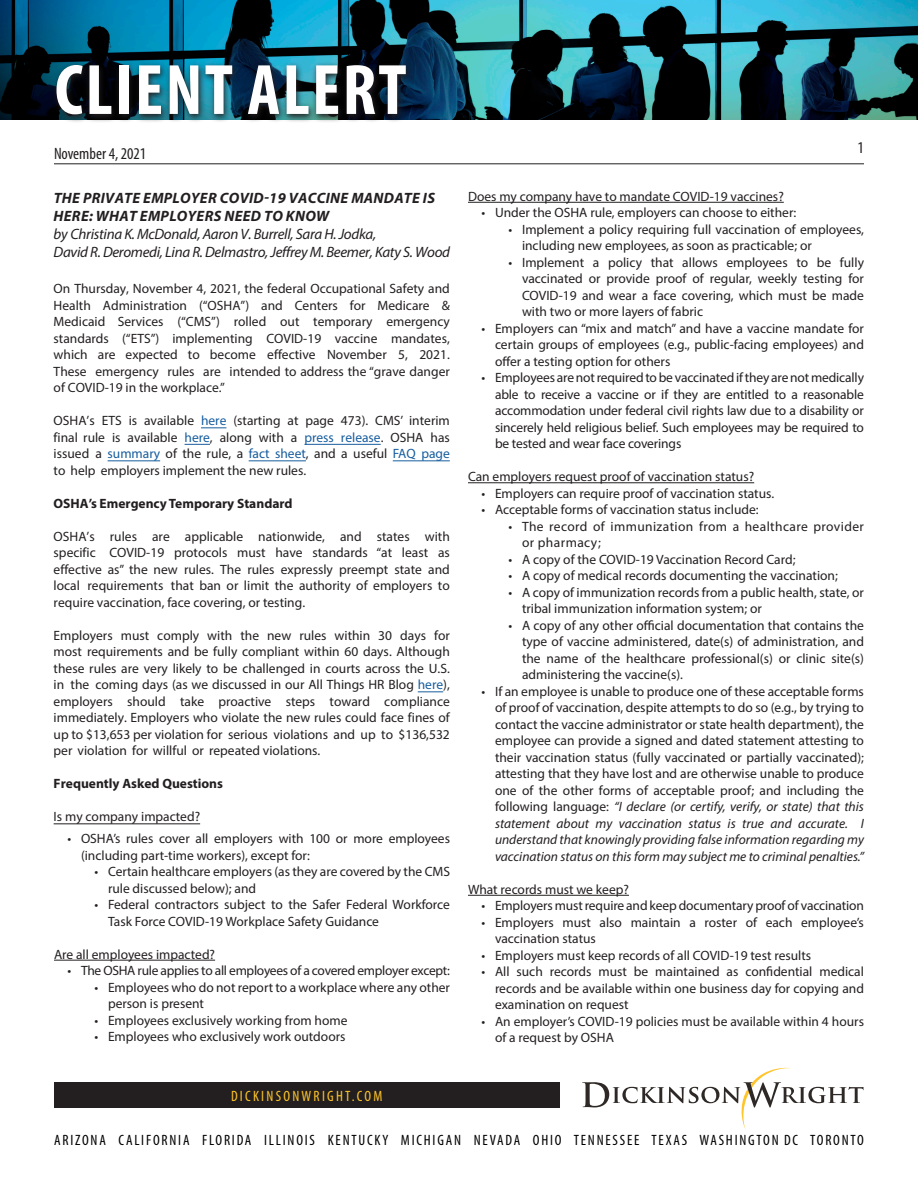
<style>
.page{position:relative;width:918px;height:1188px;background:#fff}
.page>*{position:absolute;margin:0;border:0;box-sizing:border-box;transform-origin:0 0}
.t1{font:700 condensed 72px "Myriad Pro";letter-spacing:.03em;color:#fff}
.t2{font:condensed 16.5px "Myriad Pro";color:#231f20}
.t3{font:italic 15px/18px "Myriad Pro";letter-spacing:-.02em;color:#231f20}
.t4{font:condensed 15px "Myriad Pro";letter-spacing:.12em;color:#000}
.t5{font:condensed 15px "Myriad Pro";letter-spacing:.15em;color:#fec427}
.t6{font:13.5px/16.5px "Myriad Pro";color:#231f20;text-align:justify}
.t7{font:13.5px "Myriad Pro";letter-spacing:-.02em;color:#231f20}
.t8{font:13.5px/16.5px "Myriad Pro";letter-spacing:.03em;color:#231f20}
.t9{font:700 13.5px "Myriad Pro";color:#231f20}
.s1{font-weight:700}
.s2{color:#175d9e}
.s3{font-style:italic}
</style>
<div class="page">
<img style="left:0;top:0;width:918px;height:120px">
<hr style="left:54px;top:163px;width:810px;height:1px;background:#231f20">
<svg style="left:52px;top:61px;width:362px;height:61px;background:#1c3b47"></svg>
<div style="left:54px;top:1082px;width:505px;height:26px;background:#231f20"></div>
<svg style="left:582px;top:1068px;width:282px;height:61px"></svg>
<hr style="left:54px;top:960px;width:161px;height:1px;background:#231f20">
<hr style="left:468px;top:202px;width:316px;height:1px;background:#231f20">
<hr style="left:468px;top:482px;width:286px;height:1px;background:#231f20">
<hr style="left:468px;top:895px;width:161px;height:1px;background:#231f20">
<svg style="left:201px;top:427px;width:25px;height:1px"></svg>
<svg style="left:185px;top:444px;width:25px;height:1px"></svg>
<hr style="left:304px;top:444px;width:77px;height:1px;background:#175d9e">
<hr style="left:108px;top:461px;width:52px;height:1px;background:#175d9e">
<hr style="left:249px;top:460px;width:57px;height:1px;background:#175d9e">
<hr style="left:393px;top:460px;width:57px;height:1px;background:#175d9e">
<svg style="left:418px;top:691px;width:25px;height:1px"></svg>
<hr style="left:54px;top:824px;width:146px;height:1px;background:#231f20">
<h1 class="t1" style="left:55px;top:45px;width:353px">CLIENT ALERT</h1>
<p class="t2" style="left:54px;top:144px;width:94px">November 4, 2021</p>
<p class="t3" style="left:54px;top:188px;width:398px"><span class="s1">THE PRIVATE EMPLOYER COVID-19 VACCINE MANDATE IS HERE: WHAT EMPLOYERS NEED TO KNOW<br></span>by Christina K. McDonald, Aaron V. Burrell, Sara H. Jodka,<br>David R. Deromedi, Lina R. Delmastro, Jeffrey M. Beemer, Katy S. Wood</p>
<p class="t6" style="left:54px;top:280px;width:398px">On Thursday, November 4, 2021, the federal Occupational Safety and Health Administration (“OSHA”) and Centers for Medicare &amp; Medicaid Services (“CMS”) rolled out temporary emergency standards (“ETS”) implementing COVID-19 vaccine mandates, which are expected to become effective November 5, 2021.<br>These emergency rules are intended to address the “grave danger of COVID-19 in the workplace.”</p>
<p class="t6" style="left:54px;top:412px;width:398px">OSHA’s ETS is available <span class="s2">here</span> (starting at page 473). CMS’ interim final rule is available <span class="s2">here</span>, along with a <span class="s2">press release</span>. OSHA has issued a <span class="s2">summary</span> of the rule, a <span class="s2">fact sheet</span>, and a useful <span class="s2">FAQ page </span>to help employers implement the new rules.</p>
<p class="t9" style="left:54px;top:494px;width:241px">OSHA’s Emergency Temporary Standard</p>
<p class="t6" style="left:54px;top:528px;width:398px">OSHA’s rules are applicable nationwide, and states with specific COVID-19 protocols must have standards “at least as effective as” the new rules. The rules expressly preempt state and local requirements that ban or limit the authority of employers to require vaccination, face covering, or testing.</p>
<p class="t6" style="left:54px;top:627px;width:398px">Employers must comply with the new rules within 30 days for most requirements and be fully compliant within 60 days. Although these rules are very likely to be challenged in courts across the U.S. in the coming days (as we discussed in our All Things HR Blog <span class="s2">here</span>), employers should take proactive steps toward compliance immediately. Employers who violate the new rules could face fines of up to $13,653 per violation for serious violations and up to $136,532 per violation for willful or repeated violations.</p>
<p class="t9" style="left:54px;top:775px;width:171px">Frequently Asked Questions</p>
<p class="t6" style="left:54px;top:808px;width:148px">Is my company impacted?</p>
<p class="t6" style="left:81px;top:830px;width:371px;text-indent:-14px">• OSHA’s rules cover all employers with 100 or more employees (including part-time workers), except for:</p>
<p class="t6" style="left:108px;top:863px;width:344px;text-indent:-14px">• Certain healthcare employers (as they are covered by the CMS rule discussed below); and</p>
<p class="t6" style="left:108px;top:896px;width:344px;text-indent:-14px">• Federal contractors subject to the Safer Federal Workforce<br>Task Force COVID-19 Workplace Safety Guidance</p>
<p class="t6" style="left:54px;top:946px;width:163px">Are all employees impacted?</p>
<p class="t7" style="left:68px;top:962px;width:384px">• The OSHA rule applies to all employees of a covered employer except:</p>
<p class="t6" style="left:108px;top:979px;width:344px;text-indent:-14px">• Employees who do not report to a workplace where any other person is present</p>
<p class="t6" style="left:94px;top:1012px;width:255px">• Employees exclusively working from home</p>
<p class="t6" style="left:94px;top:1028px;width:253px">• Employees who exclusively work outdoors</p>
<p class="t2" style="left:858px;top:138px;width:8px">1</p>
<p class="t6" style="left:468px;top:188px;width:317px">Does my company have to mandate COVID-19 vaccines?</p>
<p class="t6" style="left:482px;top:204px;width:316px">• Under the OSHA rule, employers can choose to either:</p>
<p class="t6" style="left:522px;top:221px;width:344px;text-indent:-14px">• Implement a policy requiring full vaccination of employees, including new employees, as soon as practicable; or</p>
<p class="t6" style="left:522px;top:254px;width:344px;text-indent:-14px">• Implement a policy that allows employees to be fully vaccinated or provide proof of regular, weekly testing for COVID-19 and wear a face covering, which must be made with two or more layers of fabric</p>
<p class="t6" style="left:495px;top:320px;width:371px;text-indent:-14px">• Employers can “mix and match” and have a vaccine mandate for certain groups of employees (e.g., public-facing employees) and offer a testing option for others</p>
<p class="t6" style="left:495px;top:369px;width:371px;text-indent:-14px">• Employees are not required to be vaccinated if they are not medically able to receive a vaccine or if they are entitled to a reasonable accommodation under federal civil rights law due to a disability or sincerely held religious belief. Such employees may be required to be tested and wear face coverings</p>
<p class="t6" style="left:468px;top:468px;width:288px">Can employers request proof of vaccination status?</p>
<p class="t6" style="left:482px;top:485px;width:294px">• Employers can require proof of vaccination status.</p>
<p class="t6" style="left:482px;top:501px;width:279px">• Acceptable forms of vaccination status include:</p>
<p class="t8" style="left:522px;top:518px;width:344px;text-indent:-14px">• The record of immunization from a healthcare provider or pharmacy;</p>
<p class="t6" style="left:508px;top:551px;width:289px">• A copy of the COVID-19 Vaccination Record Card;</p>
<p class="t6" style="left:508px;top:567px;width:331px">• A copy of medical records documenting the vaccination;</p>
<p class="t6" style="left:522px;top:584px;width:343px;text-indent:-14px">• A copy of immunization records from a public health, state, or tribal immunization information system; or</p>
<p class="t6" style="left:522px;top:617px;width:344px;text-indent:-14px">• A copy of any other official documentation that contains the type of vaccine administered, date(s) of administration, and the name of the healthcare professional(s) or clinic site(s) administering the vaccine(s).</p>
<p class="t6" style="left:495px;top:683px;width:371px;text-indent:-14px">• If an employee is unable to produce one of these acceptable forms of proof of vaccination, despite attempts to do so (e.g., by trying to contact the vaccine administrator or state health department), the employee can provide a signed and dated statement attesting to their vaccination status (fully vaccinated or partially vaccinated); attesting that they have lost and are otherwise unable to produce one of the other forms of acceptable proof; and including the following language: <span class="s3">“I declare (or certify, verify, or state) that this statement about my vaccination status is true and accurate. I understand that knowingly providing false information regarding my vaccination status on this form may subject me to criminal penalties.”</span></p>
<p class="t6" style="left:468px;top:881px;width:162px">What records must we keep?</p>
<p class="t6" style="left:482px;top:897px;width:384px">• Employers must require and keep documentary proof of vaccination</p>
<p class="t6" style="left:495px;top:914px;width:370px;text-indent:-14px">• Employers must also maintain a roster of each employee’s vaccination status</p>
<p class="t6" style="left:482px;top:947px;width:331px">• Employers must keep records of all COVID-19 test results</p>
<p class="t6" style="left:495px;top:963px;width:370px;text-indent:-14px">• All such records must be maintained as confidential medical records and be available within one business day for copying and examination on request</p>
<p class="t6" style="left:495px;top:1013px;width:371px;text-indent:-14px">• An employer’s COVID-19 policies must be available within 4 hours of a request by OSHA</p>
<p class="t5" style="left:231px;top:1087px;width:153px">DICKINSONWRIGHT.COM</p>
<p class="t4" style="left:54px;top:1131px;width:811px">ARIZONA CALIFORNIA FLORIDA ILLINOIS KENTUCKY MICHIGAN NEVADA OHIO TENNESSEE TEXAS WASHINGTON DC TORONTO</p>
</div>
